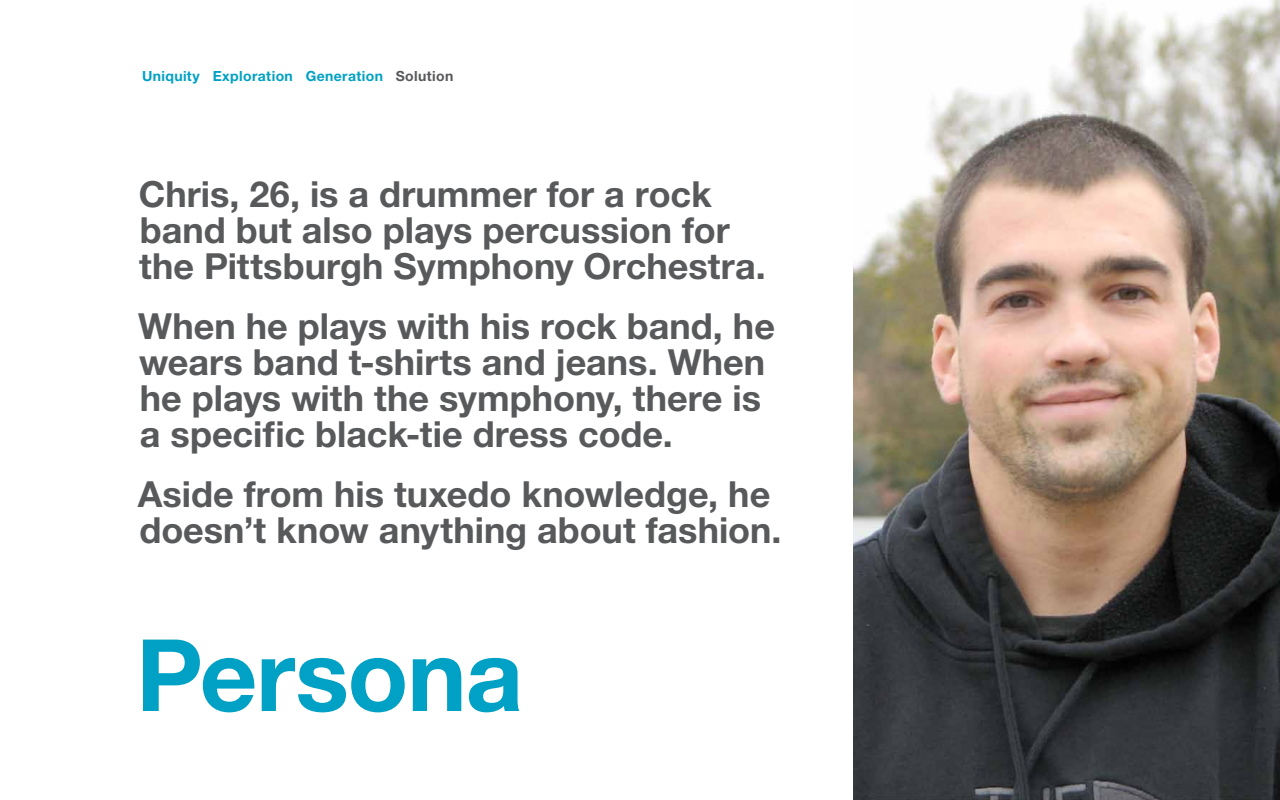
<style>
.page{position:relative;width:1280px;height:800px;background:#fff}
.page>*{position:absolute;margin:0;border:0;box-sizing:border-box;transform-origin:0 0}
.t1{font:700 100px "Helvetica Neue";letter-spacing:-.01em;color:#00a1c4}
.t2{font:700 36px/36px "Helvetica Neue";color:#58595b}
.t3{font:700 14px "Helvetica Neue";letter-spacing:.025em;color:#00a1c4}
.s1{color:#58595b}
</style>
<div class="page">
<img style="left:853px;top:0;width:427px;height:800px">
<p class="t3" style="left:142px;top:67px;width:313px">Uniquity Exploration Generation <span class="s1">Solution</span></p>
<p class="t2" style="left:139px;top:175px;width:628px">Chris, 26, is a drummer for a rock band but also plays percussion for the Pittsburgh Symphony Orchestra.</p>
<p class="t2" style="left:138px;top:307px;width:638px">When he plays with his rock band, he wears band t-shirts and jeans. When he plays with the symphony, there is a specific black-tie dress code.</p>
<p class="t2" style="left:138px;top:475px;width:645px">Aside from his tuxedo knowledge, he doesn’t know anything about fashion.</p>
<h1 class="t1" style="left:136px;top:613px;width:388px">Persona</h1>
</div>
